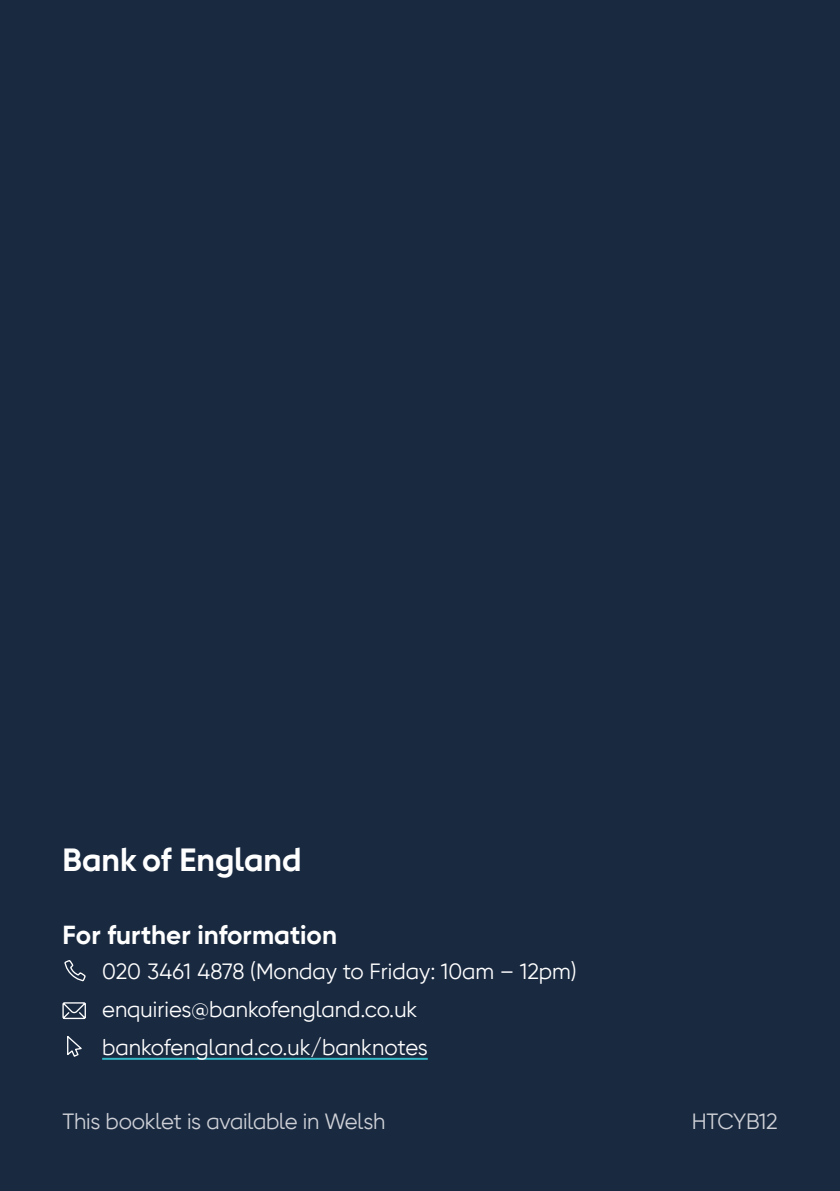
<style>
.page{position:relative;width:840px;height:1191px;background:#fff}
.page>*{position:absolute;margin:0;border:0;box-sizing:border-box;transform-origin:0 0}
.t1{font:700 32px "Gilroy For BOE";color:#fff}
.Bold_text_titles{font:700 26px "Gilroy For BOE";color:#fff}
.Contents{font:22px "Gilroy For BOE";color:#fff}
.Contents-2{font:22px "Gilroy For BOE";letter-spacing:-.01em;color:#ced0d6}
</style>
<div class="page">
<div style="left:0;top:0;width:839px;height:1191px;background:#192940"></div>
<hr style="left:102px;top:1057px;width:325px;height:2px;background:#34b9c7">
<svg style="left:64px;top:960px;width:22px;height:20px"></svg>
<svg style="left:62px;top:1002px;width:24px;height:18px"></svg>
<svg style="left:67px;top:1036px;width:15px;height:21px"></svg>
<h1 class="t1" style="left:62px;top:840px;width:240px">Bank of England</h1>
<h3 class="Bold_text_titles" style="left:62px;top:919px;width:276px">For further information</h3>
<p class="Contents" style="left:102px;top:959px;width:476px">020 3461 4878 (Monday to Friday: 10am – 12pm)</p>
<p class="Contents" style="left:102px;top:996px;width:317px">enquiries@bankofengland.co.uk</p>
<p class="Contents" style="left:102px;top:1034px;width:327px">bankofengland.co.uk/banknotes</p>
<p class="Contents-2" style="left:62px;top:1108px;width:324px">This booklet is available in Welsh</p>
<p class="Contents-2" style="left:691px;top:1108px;width:87px">HTCYB12</p>
</div>
